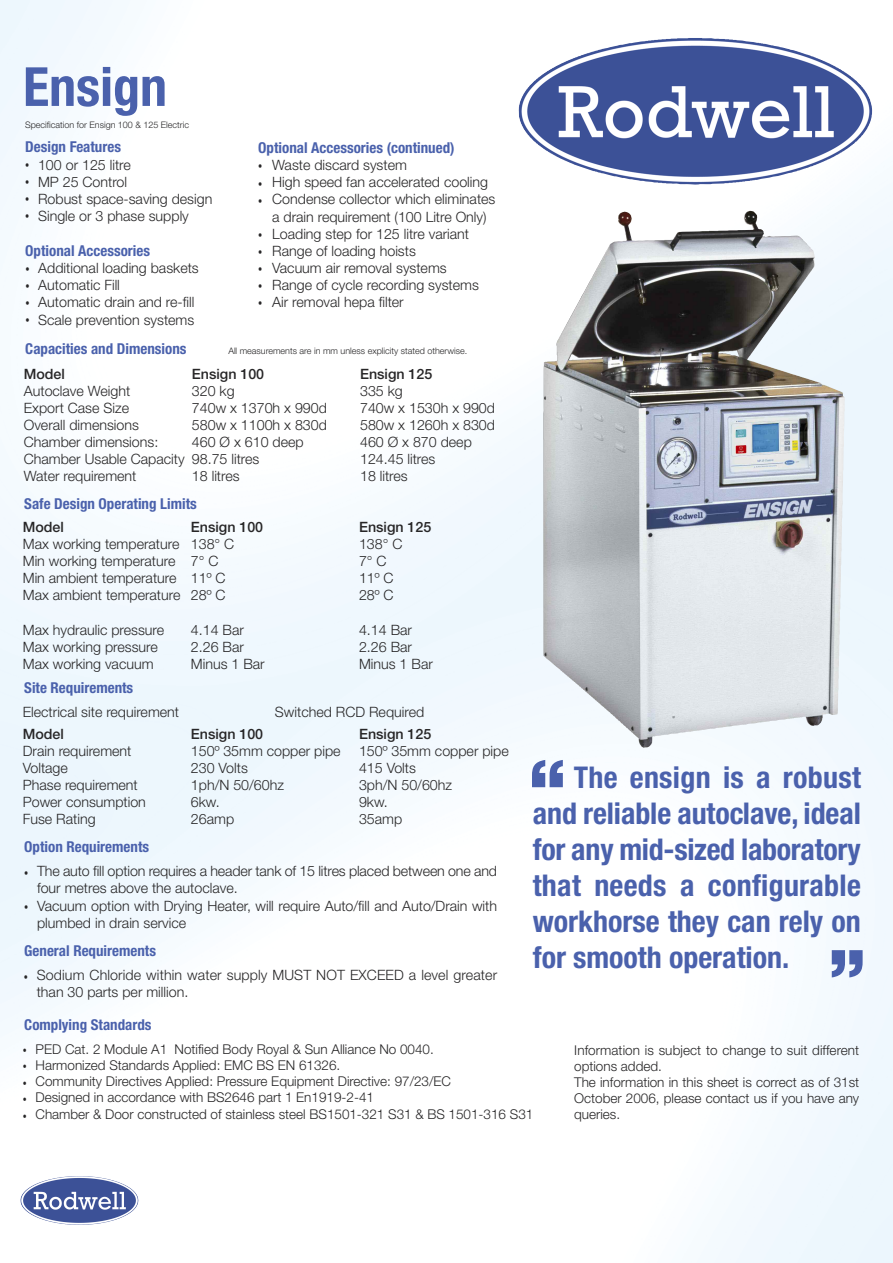
<style>
.page{position:relative;width:893px;height:1263px;background:#fff}
.page>*{position:absolute;margin:0;border:0;box-sizing:border-box;transform-origin:0 0}
.t1{font:900 72px "Helvetica Neue";color:#4a61ac}
.t2{font:700 condensed 54px "Helvetica Neue";color:#4a61ac}
.t3{font:700 condensed 30px/36px "Helvetica Neue";color:#4a61ac;text-align:justify}
.t4{font:700 condensed 15px "Helvetica Neue";color:#4a61ac}
.t5{font:300 14.25px/17.1px "Helvetica Neue";color:#272627}
.t6{font:500 14.25px "Helvetica Neue";color:#272627}
.t7{font:14.25px/17.1px "Arial Narrow";color:#272627;text-align:justify}
.t8{font:300 13.5px/16.4px "Helvetica Neue";color:#272627}
.t9{font:13.5px/16.4px "Arial Narrow";color:#272627;text-align:justify}
.t10{font:300 9px "Helvetica Neue";color:#272627}
</style>
<div class="page">
<img style="left:0;top:0;width:893px;height:1263px">
<img style="left:543px;top:211px;width:214px;height:202px">
<img style="left:518px;top:38px;width:355px;height:111px">
<img style="left:20px;top:1176px;width:118px;height:37px">
<h2 class="t2" style="left:23px;top:67px;width:145px">Ensign</h2>
<p class="t10" style="left:25px;top:121px;width:165px">Specification for Ensign 100 &amp; 125 Electric</p>
<p class="t4" style="left:25px;top:142px;width:97px">Design Features</p>
<p class="t5" style="left:38px;top:157px;width:176px">100 or 125 litre<br>MP 25 Control<br>Robust space-saving design<br>Single or 3 phase supply</p>
<p class="t4" style="left:25px;top:245px;width:126px">Optional Accessories</p>
<p class="t5" style="left:38px;top:261px;width:162px">Additional loading baskets<br>Automatic Fill<br>Automatic drain and re-fill<br>Scale prevention systems</p>
<p class="t7" style="left:25px;top:156px;width:6px">• • • •</p>
<p class="t7" style="left:25px;top:260px;width:6px">• • • •</p>
<p class="t4" style="left:258px;top:142px;width:198px">Optional Accessories (continued)</p>
<p class="t5" style="left:272px;top:158px;width:225px">Waste discard system<br>High speed fan accelerated cooling<br>Condense collector which eliminates a drain requirement (100 Litre Only)<br>Loading step for 125 litre variant<br>Range of loading hoists<br>Vacuum air removal systems<br>Range of cycle recording systems<br>Air removal hepa filter</p>
<p class="t7" style="left:258px;top:158px;width:6px">• • •</p>
<p class="t7" style="left:258px;top:226px;width:6px">• • • • •</p>
<p class="t4" style="left:25px;top:343px;width:163px">Capacities and Dimensions</p>
<p class="t10" style="left:228px;top:348px;width:240px">All measurements are in mm unless explicity stated otherwise.</p>
<p class="t6" style="left:24px;top:368px;width:43px">Model</p>
<p class="t5" style="left:24px;top:383px;width:162px">Autoclave Weight<br>Export Case Size<br>Overall dimensions<br>Chamber dimensions:<br>Chamber Usable Capacity<br>Water requirement</p>
<p class="t6" style="left:192px;top:368px;width:74px">Ensign 100</p>
<p class="t5" style="left:192px;top:383px;width:136px">320 kg<br>740w x 1370h x 990d<br>580w x 1100h x 830d<br>460 Ø x 610 deep<br>98.75 litres<br>18 litres</p>
<p class="t4" style="left:24px;top:498px;width:174px">Safe Design Operating Limits</p>
<p class="t6" style="left:23px;top:522px;width:43px">Model</p>
<p class="t5" style="left:23px;top:537px;width:159px">Max working temperature<br>Min working temperature<br>Min ambient temperature<br>Max ambient temperature</p>
<p class="t5" style="left:23px;top:622px;width:143px">Max hydraulic pressure<br>Max working pressure<br>Max working vacuum</p>
<p class="t6" style="left:191px;top:522px;width:74px">Ensign 100</p>
<p class="t5" style="left:191px;top:537px;width:45px">138° C<br>7° C<br>11º C<br>28º C</p>
<p class="t5" style="left:191px;top:622px;width:75px">4.14 Bar<br>2.26 Bar<br>Minus 1 Bar</p>
<p class="t6" style="left:360px;top:368px;width:74px">Ensign 125</p>
<p class="t5" style="left:360px;top:383px;width:136px">335 kg<br>740w x 1530h x 990d<br>580w x 1260h x 830d<br>460 Ø x 870 deep<br>124.45 litres<br>18 litres</p>
<p class="t6" style="left:359px;top:522px;width:74px">Ensign 125</p>
<p class="t5" style="left:359px;top:537px;width:45px">138° C<br>7° C<br>11º C<br>28º C</p>
<p class="t5" style="left:359px;top:622px;width:75px">4.14 Bar<br>2.26 Bar<br>Minus 1 Bar</p>
<p class="t4" style="left:24px;top:682px;width:110px">Site Requirements</p>
<p class="t6" style="left:23px;top:728px;width:43px">Model</p>
<p class="t5" style="left:23px;top:743px;width:125px">Drain requirement<br>Voltage<br>Phase requirement<br>Power consumption<br>Fuse Rating</p>
<p class="t5" style="left:23px;top:705px;width:158px">Electrical site requirement</p>
<p class="t5" style="left:275px;top:705px;width:151px">Switched RCD Required</p>
<p class="t6" style="left:359px;top:728px;width:74px">Ensign 125</p>
<p class="t5" style="left:359px;top:743px;width:151px">150º 35mm copper pipe<br>415 Volts<br>3ph/N 50/60hz<br>9kw.<br>35amp</p>
<p class="t5" style="left:37px;top:864px;width:462px">The auto fill option requires a header tank of 15 litres placed between one and four metres above the autoclave.<br>Vacuum option with Drying Heater, will require Auto/fill and Auto/Drain with plumbed in drain service</p>
<p class="t6" style="left:191px;top:728px;width:74px">Ensign 100</p>
<p class="t5" style="left:191px;top:743px;width:151px">150º 35mm copper pipe<br>230 Volts<br>1ph/N 50/60hz<br>6kw.<br>26amp</p>
<p class="t4" style="left:24px;top:841px;width:126px">Option Requirements</p>
<p class="t7" style="left:24px;top:864px;width:6px">•</p>
<p class="t7" style="left:24px;top:899px;width:6px">•</p>
<p class="t4" style="left:24px;top:945px;width:133px">General Requirements</p>
<p class="t7" style="left:24px;top:968px;width:6px">•</p>
<p class="t5" style="left:37px;top:968px;width:462px">Sodium Chloride within water supply MUST NOT EXCEED a level greater than 30 parts per million.</p>
<p class="t4" style="left:24px;top:1019px;width:129px">Complying Standards</p>
<h1 class="t1" style="left:529px;top:760px;width:39px">“</h1>
<h3 class="t3" style="left:533px;top:762px;width:330px;text-indent:41px">The ensign is a robust and reliable autoclave, ideal for any mid-sized laboratory that needs a configurable workhorse they can rely on for smooth operation.</h3>
<h1 class="t1" style="left:828px;top:950px;width:39px">”</h1>
<p class="t9" style="left:23px;top:1042px;width:5px">• • • • •</p>
<p class="t8" style="left:36px;top:1042px;width:499px">PED Cat. 2 Module A1 Notified Body Royal &amp; Sun Alliance No 0040.<br>Harmonized Standards Applied: EMC BS EN 61326.<br>Community Directives Applied: Pressure Equipment Directive: 97/23/EC<br>Designed in accordance with BS2646 part 1 En1919-2-41<br>Chamber &amp; Door constructed of stainless steel BS1501-321 S31 &amp; BS 1501-316 S31</p>
<p class="t8" style="left:574px;top:1043px;width:286px">Information is subject to change to suit different options added.<br>The information in this sheet is correct as of 31st October 2006, please contact us if you have any queries.</p>
</div>
